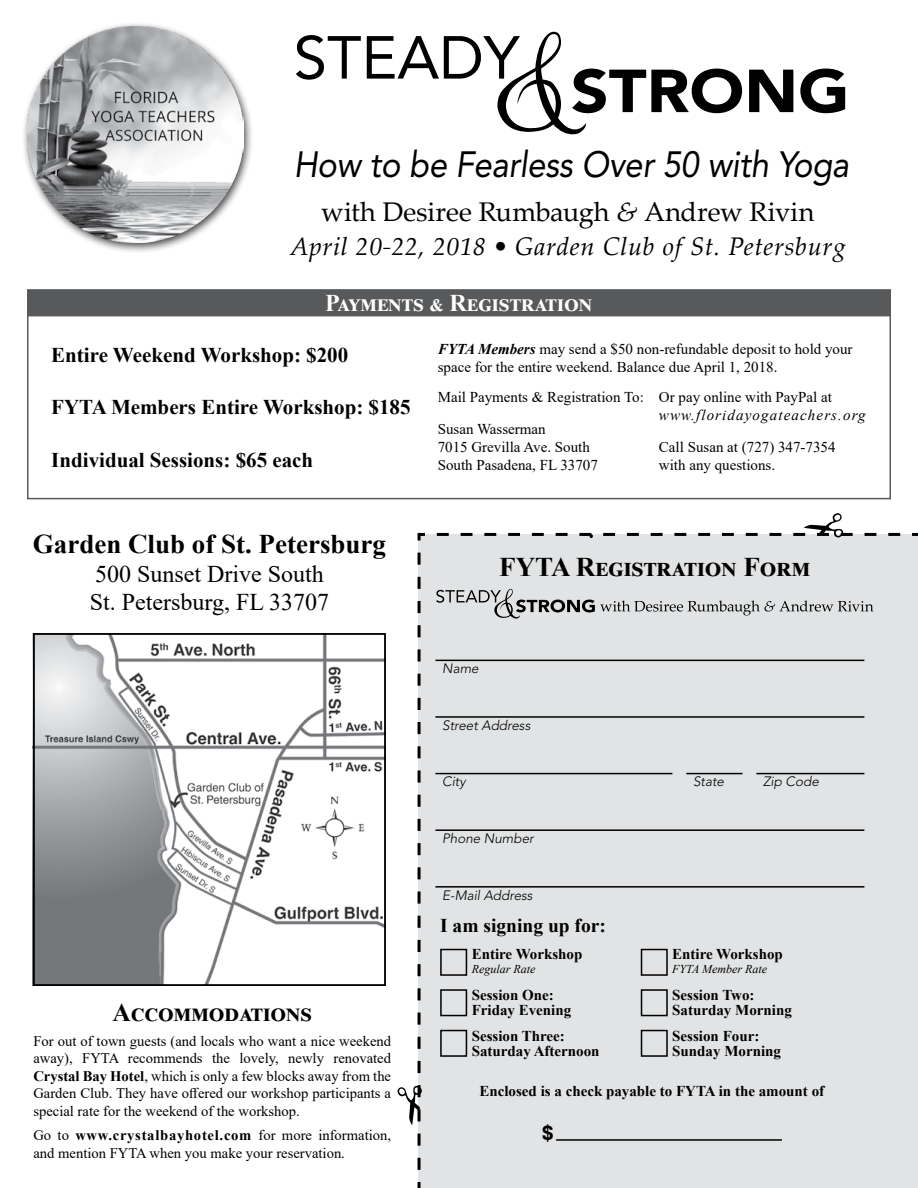
<style>
.page{position:relative;width:918px;height:1188px;background:#fff}
.page>*{position:absolute;margin:0;border:0;box-sizing:border-box;transform-origin:0 0}
.t1{font:155.25px "Freebooter Script";color:#000;scale:.87 1}
.t2{font:60px "Avenir LT Std";color:#000}
.t3{font:900 60px "Avenir LT Std";color:#000;scale:1.1 1}
.t4{font:italic 36.3px "Avenir LT Std";letter-spacing:-.01em;color:#000;scale:.91 1}
.t5{font:700 27px "Times New Roman";color:#000}
.t6{font:27px "Palatino Linotype";letter-spacing:-.005em;color:#000}
.t7{font:italic 25.5px "Palatino Linotype";letter-spacing:.025em;color:#000}
.t8{font:700 25.5px "Times New Roman";color:#000}
.t9{font:24px/28.8px "Times New Roman";color:#000}
.t10{font:700 24px "Times New Roman";color:#fff}
.t11{font:700 21px "Times New Roman";color:#000}
.t12{font:700 21px "Swiss 721 BT";color:#000}
.t13{font:700 19.5px "Times New Roman";color:#000}
.t14{font:15px/18px "Times New Roman";color:#000}
.t15{font:700 15px/15px "Times New Roman";color:#000}
.t16{font:italic 15px "Times New Roman";letter-spacing:.075em;color:#000}
.t17{font:14.7px/17.5px "Times New Roman";color:#000;text-align:justify}
.t18{font:italic 300 13.5px "Avenir LT Std";color:#000}
.t19{font:italic 12px "Times New Roman";color:#000}
.s1{font-style:italic}
.s2{font-weight:700}
.s3{font-weight:700;font-style:italic}
</style>
<div class="page">
<div style="left:417px;top:532px;width:501px;height:656px;background:#e2e3e4"></div>
<svg style="left:398px;top:553px;width:24px;height:623px"></svg>
<img style="left:36px;top:636px;width:347px;height:347px">
<div style="left:33px;top:633px;width:353px;height:353px;border:2px solid #000"></div>
<div style="left:21px;top:21px;width:233px;height:233px;background:#000;opacity:.75"></div>
<img style="left:27px;top:27px;width:216px;height:216px">
<div style="left:440px;top:949px;width:27px;height:27px;border:2px solid #000"></div>
<div style="left:641px;top:949px;width:27px;height:27px;border:2px solid #000"></div>
<div style="left:440px;top:989px;width:27px;height:27px;border:2px solid #000"></div>
<div style="left:641px;top:989px;width:27px;height:27px;border:2px solid #000"></div>
<div style="left:440px;top:1030px;width:27px;height:27px;border:2px solid #000"></div>
<div style="left:641px;top:1030px;width:27px;height:27px;border:2px solid #000"></div>
<hr style="left:556px;top:1139px;width:226px;height:2px;background:#000">
<hr style="left:435px;top:660px;width:429px;height:1px;background:#000">
<hr style="left:435px;top:716px;width:429px;height:2px;background:#000">
<hr style="left:435px;top:829px;width:429px;height:2px;background:#000">
<hr style="left:435px;top:886px;width:429px;height:2px;background:#000">
<hr style="left:435px;top:773px;width:237px;height:1px;background:#000">
<hr style="left:686px;top:773px;width:57px;height:1px;background:#000">
<hr style="left:756px;top:773px;width:108px;height:1px;background:#000">
<svg style="left:431px;top:513px;width:469px;height:25px"></svg>
<div style="left:27px;top:289px;width:864px;height:210px;border:2px solid #58595b"></div>
<div style="left:27px;top:289px;width:864px;height:27px;background:#58595b;border:2px solid #58595b"></div>
<svg style="left:436px;top:589px;width:437px;height:30px;background:#c7c7c8"></svg>
<h1 class="t1" style="left:501px;top:-18px;width:116px">&amp;</h1>
<h2 class="t2" style="left:294px;top:23px;width:227px">STEADY</h2>
<h2 class="t3" style="left:571px;top:55px;width:255px">STRONG</h2>
<h3 class="t4" style="left:294px;top:143px;width:612px">How to be Fearless Over 50 with Yoga</h3>
<h3 class="t6" style="left:321px;top:193px;width:495px">with Desiree Rumbaugh <span class="s1">&amp;</span> Andrew Rivin</h3>
<h3 class="t7" style="left:290px;top:228px;width:557px">April 20-22, 2018 • Garden Club of St. Petersburg</h3>
<h3 class="t10" style="left:325px;top:286px;width:269px">Payments &amp; Registration</h3>
<h3 class="t11" style="left:51px;top:340px;width:298px">Entire Weekend Workshop: $200</h3>
<h3 class="t11" style="left:51px;top:392px;width:361px">FYTA Members Entire Workshop: $185</h3>
<h3 class="t11" style="left:51px;top:444px;width:263px">Individual Sessions: $65 each</h3>
<h3 class="t5" style="left:33px;top:524px;width:355px">Garden Club of St. Petersburg</h3>
<h3 class="t9" style="left:90px;top:558px;width:241px">500 Sunset Drive South<br>St. Petersburg, FL 33707</h3>
<h3 class="t8" style="left:113px;top:995px;width:201px">Accommodations</h3>
<p class="t17" style="left:33px;top:1032px;width:359px">For out of town guests (and locals who want a nice weekend away), FYTA recommends the lovely, newly renovated <span class="s2">Crystal Bay Hotel</span>, which is only a few blocks away from the Garden Club. They have offered our workshop participants a special rate for the weekend of the workshop.</p>
<p class="t17" style="left:33px;top:1126px;width:359px">Go to <span class="s2">www.crystalbayhotel.com</span> for more information, and mention FYTA when you make your reservation.</p>
<p class="t14" style="left:438px;top:339px;width:416px"><span class="s3">FYTA Members</span> may send a $50 non-refundable deposit to hold your space for the entire weekend. Balance due April 1, 2018.</p>
<p class="t14" style="left:438px;top:381px;width:208px;line-height:31.5px">Mail Payments &amp; Registration To:<br>Susan Wasserman</p>
<p class="t14" style="left:438px;top:437px;width:162px">7015 Grevilla Ave. South<br>South Pasadena, FL 33707</p>
<p class="t14" style="left:659px;top:388px;width:174px">Or pay online with PayPal at</p>
<p class="t16" style="left:659px;top:405px;width:208px">www.floridayogateachers.org</p>
<p class="t14" style="left:659px;top:437px;width:178px">Call Susan at (727) 347-7354 with any questions.</p>
<h3 class="t5" style="left:499px;top:547px;width:313px">FYTA Registration Form</h3>
<p class="t18" style="left:442px;top:661px;width:38px">Name</p>
<p class="t18" style="left:442px;top:717px;width:90px">Street Address</p>
<p class="t18" style="left:442px;top:774px;width:25px">City</p>
<p class="t18" style="left:693px;top:774px;width:33px">State</p>
<p class="t18" style="left:763px;top:774px;width:57px">Zip Code</p>
<p class="t18" style="left:442px;top:830px;width:93px">Phone Number</p>
<p class="t18" style="left:442px;top:887px;width:92px">E-Mail Address</p>
<h3 class="t13" style="left:440px;top:912px;width:167px">I am signing up for:</h3>
<p class="t15" style="left:472px;top:946px;width:112px">Entire Workshop</p>
<p class="t19" style="left:472px;top:961px;width:65px">Regular Rate</p>
<p class="t15" style="left:672px;top:946px;width:112px">Entire Workshop</p>
<p class="t19" style="left:672px;top:961px;width:96px">FYTA Member Rate</p>
<p class="t15" style="left:472px;top:987px;width:101px">Session One:<br>Friday Evening</p>
<p class="t15" style="left:672px;top:987px;width:121px">Session Two:<br>Saturday Morning</p>
<p class="t15" style="left:472px;top:1028px;width:129px">Session Three:<br>Saturday Afternoon</p>
<p class="t15" style="left:672px;top:1028px;width:110px">Session Four:<br>Sunday Morning</p>
<p class="t15" style="left:479px;top:1083px;width:346px">Enclosed is a check payable to FYTA in the amount of</p>
<h3 class="t12" style="left:542px;top:1120px;width:13px">$</h3>
</div>
